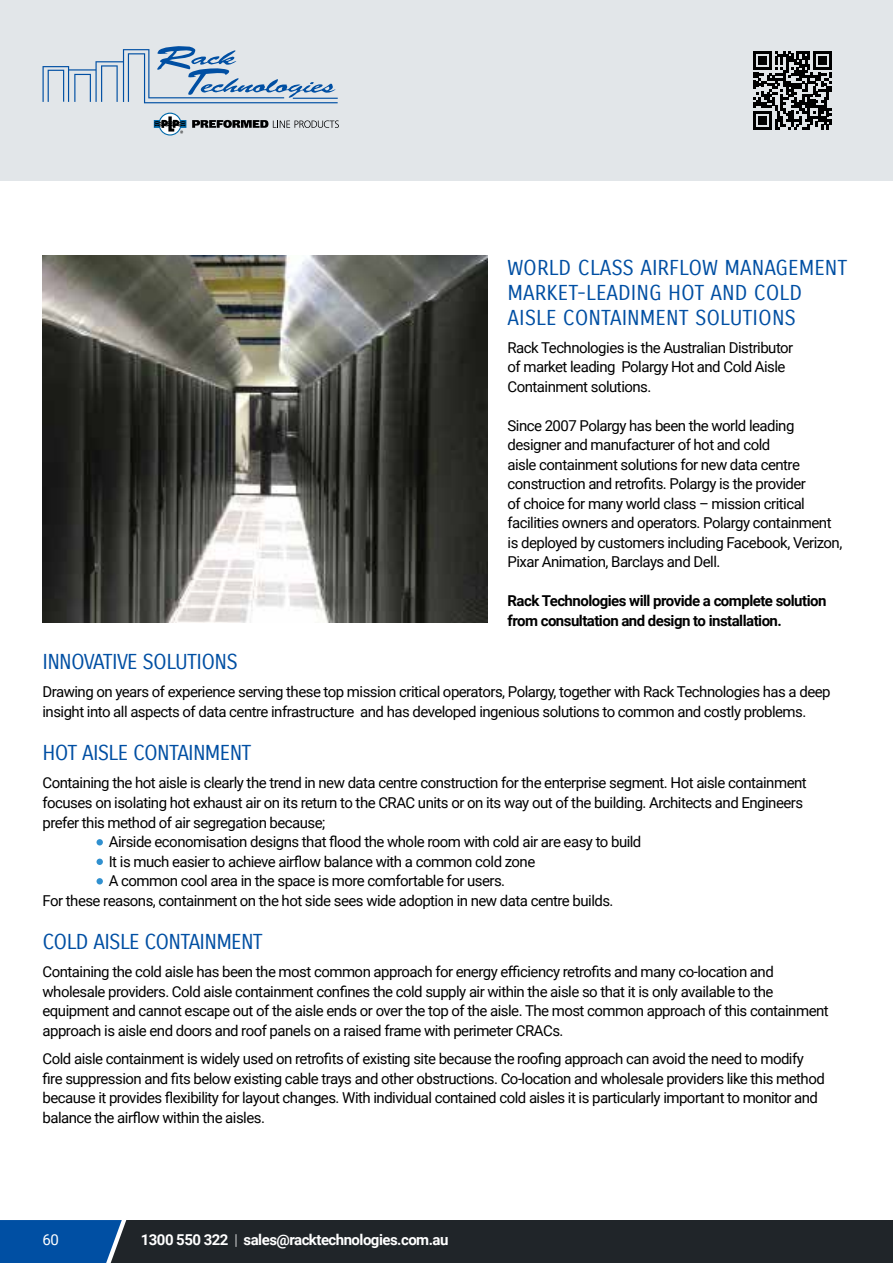
<style>
.page{position:relative;width:893px;height:1263px;background:#fff}
.page>*{position:absolute;margin:0;border:0;box-sizing:border-box;transform-origin:0 0}
.t1{font:21px/25.2px "Carrois Gothic";letter-spacing:-.015em;color:#004fa3}
.t2{font:21px "Carrois Gothic";letter-spacing:-.035em;color:#004fa3}
.t3{font:15px/19.5px "Roboto";letter-spacing:-.035em;color:#000}
.t4{font:700 15px/19.5px "Roboto";letter-spacing:-.035em;color:#000}
.t5{font:700 15px "Roboto";letter-spacing:-.035em;color:#fff}
.t6{font:15px "Roboto";color:#fff}
.s1{font-weight:300}
</style>
<div class="page">
<div style="left:0;top:1220px;width:893px;height:43px;background:#202529"></div>
<svg style="left:0;top:1220px;width:127px;height:43px;background:#0b529e"></svg>
<div style="left:0;top:0;width:893px;height:181px;background:#e2e6e9"></div>
<svg style="left:154px;top:113px;width:32px;height:23px"></svg>
<svg style="left:192px;top:120px;width:147px;height:8px"></svg>
<svg style="left:43px;top:46px;width:295px;height:57px"></svg>
<svg style="left:97px;top:839px;width:6px;height:6px"></svg>
<svg style="left:97px;top:859px;width:6px;height:6px"></svg>
<svg style="left:97px;top:878px;width:6px;height:6px"></svg>
<img style="left:43px;top:255px;width:444px;height:367px">
<svg style="left:753px;top:51px;width:79px;height:79px"></svg>
<h1 class="t1" style="left:508px;top:255px;width:341px">WORLD CLASS AIRFLOW MANAGEMENT<br>MARKET-LEADING HOT AND COLD<br>AISLE CONTAINMENT SOLUTIONS</h1>
<p class="t3" style="left:508px;top:337px;width:287px">Rack Technologies is the Australian Distributor of market leading Polargy Hot and Cold Aisle<br>Containment solutions.</p>
<p class="t3" style="left:508px;top:415px;width:336px">Since 2007 Polargy has been the world leading designer and manufacturer of hot and cold<br>aisle containment solutions for new data centre construction and retrofits. Polargy is the provider<br>of choice for many world class – mission critical facilities owners and operators. Polargy containment is deployed by customers including Facebook, Verizon, Pixar Animation, Barclays and Dell.</p>
<p class="t4" style="left:508px;top:591px;width:320px">Rack Technologies will provide a complete solution from consultation and design to installation.</p>
<h1 class="t2" style="left:43px;top:650px;width:197px">INNOVATIVE SOLUTIONS</h1>
<p class="t3" style="left:43px;top:682px;width:790px">Drawing on years of experience serving these top mission critical operators, Polargy, together with Rack Technologies has a deep insight into all aspects of data centre infrastructure and has developed ingenious solutions to common and costly problems.</p>
<h1 class="t2" style="left:43px;top:741px;width:211px">HOT AISLE CONTAINMENT</h1>
<p class="t3" style="left:43px;top:773px;width:766px">Containing the hot aisle is clearly the trend in new data centre construction for the enterprise segment. Hot aisle containment</p>
<p class="t3" style="left:43px;top:792px;width:762px">focuses on isolating hot exhaust air on its return to the CRAC units or on its way out of the building. Architects and Engineers</p>
<p class="t3" style="left:43px;top:812px;width:284px">prefer this method of air segregation because;</p>
<p class="t3" style="left:109px;top:831px;width:534px">Airside economisation designs that flood the whole room with cold air are easy to build</p>
<p class="t3" style="left:109px;top:851px;width:428px">It is much easier to achieve airflow balance with a common cold zone</p>
<p class="t3" style="left:109px;top:870px;width:398px">A common cool area in the space is more comfortable for users.</p>
<p class="t3" style="left:43px;top:890px;width:572px">For these reasons, containment on the hot side sees wide adoption in new data centre builds.</p>
<h1 class="t2" style="left:43px;top:930px;width:222px">COLD AISLE CONTAINMENT</h1>
<p class="t3" style="left:43px;top:961px;width:788px">Containing the cold aisle has been the most common approach for energy efficiency retrofits and many co-location and wholesale providers. Cold aisle containment confines the cold supply air within the aisle so that it is only available to the equipment and cannot escape out of the aisle ends or over the top of the aisle. The most common approach of this containment approach is aisle end doors and roof panels on a raised frame with perimeter CRACs.</p>
<p class="t3" style="left:43px;top:1048px;width:784px">Cold aisle containment is widely used on retrofits of existing site because the roofing approach can avoid the need to modify fire suppression and fits below existing cable trays and other obstructions. Co-location and wholesale providers like this method because it provides flexibility for layout changes. With individual contained cold aisles it is particularly important to monitor and balance the airflow within the aisles.</p>
<p class="t6" style="left:43px;top:1229px;width:18px">60</p>
<p class="t5" style="left:141px;top:1229px;width:309px">1300 550 322 <span class="s1">|</span> sales@racktechnologies.com.au</p>
</div>
